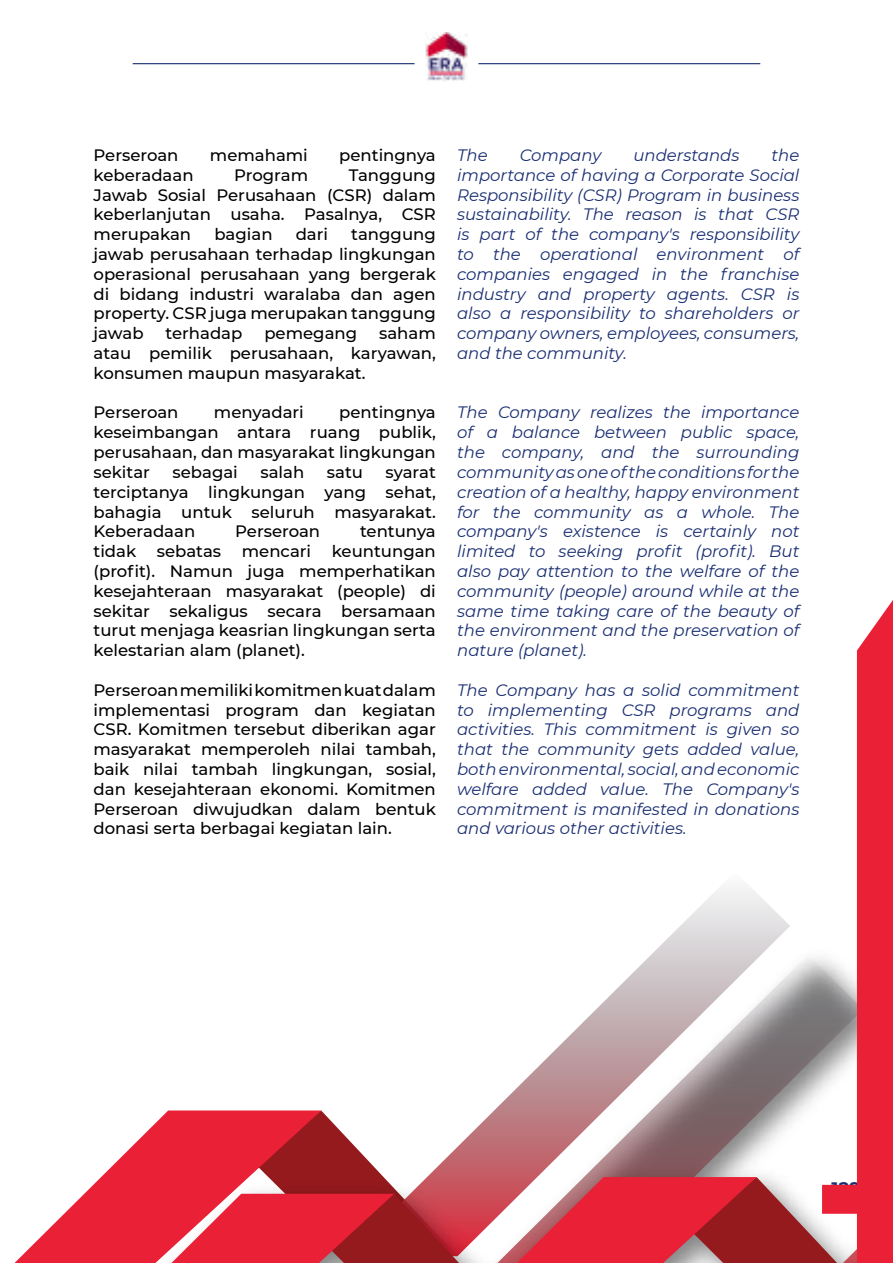
<style>
.page{position:relative;width:893px;height:1263px;background:#fff}
.page>*{position:absolute;margin:0;border:0;box-sizing:border-box;transform-origin:0 0}
.t1{font:700 18px "Montserrat";color:#192e71}
.t2{font:500 16.5px/19.8px "Montserrat";color:#000;text-align:justify}
.t3{font:italic 16.5px/19.8px "Montserrat";color:#192e71;text-align:justify}
</style>
<div class="page">
<img style="left:426px;top:32px;width:41px;height:50px">
<hr style="left:478px;top:63px;width:282px;height:1px;background:#192e71">
<hr style="left:133px;top:63px;width:282px;height:1px;background:#192e71">
<svg style="left:691px;top:887px;width:89px;height:29px"></svg>
<img style="left:14px;top:1110px;width:157px;height:153px">
<svg style="left:171px;top:1110px;width:191px;height:153px;background:#d83242"></svg>
<img style="left:362px;top:916px;width:481px;height:347px">
<svg style="left:517px;top:1177px;width:320px;height:86px;background:#d14e5a"></svg>
<svg style="left:843px;top:600px;width:50px;height:663px"></svg>
<p class="t2" style="left:94px;top:145px;width:86px">Perseroan</p>
<p class="t2" style="left:210px;top:145px;width:100px">memahami</p>
<p class="t2" style="left:339px;top:145px;width:98px">pentingnya</p>
<p class="t2" style="left:94px;top:164px;width:102px">keberadaan</p>
<p class="t2" style="left:234px;top:164px;width:75px">Program</p>
<p class="t2" style="left:94px;top:164px;width:344px;text-indent:255px">Tanggung Jawab Sosial Perusahaan (CSR) dalam keberlanjutan usaha. Pasalnya, CSR merupakan</p>
<p class="t2" style="left:214px;top:224px;width:60px">bagian</p>
<p class="t2" style="left:296px;top:224px;width:34px">dari</p>
<p class="t2" style="left:94px;top:224px;width:344px;text-indent:258px">tanggung jawab perusahaan terhadap lingkungan operasional perusahaan yang bergerak di bidang industri waralaba dan agen property. CSR juga merupakan tanggung jawab</p>
<p class="t2" style="left:94px;top:323px;width:344px;text-indent:286px">saham atau pemilik perusahaan, karyawan, konsumen maupun masyarakat.</p>
<p class="t2" style="left:94px;top:402px;width:86px">Perseroan</p>
<p class="t2" style="left:214px;top:402px;width:91px">menyadari</p>
<p class="t2" style="left:166px;top:323px;width:78px">terhadap</p>
<p class="t2" style="left:264px;top:323px;width:94px">pemegang</p>
<p class="t2" style="left:94px;top:402px;width:344px;text-indent:246px">pentingnya keseimbangan antara ruang publik, perusahaan, dan masyarakat lingkungan sekitar</p>
<p class="t2" style="left:173px;top:461px;width:67px">sebagai</p>
<p class="t2" style="left:260px;top:461px;width:45px">salah</p>
<p class="t2" style="left:327px;top:461px;width:38px">satu</p>
<p class="t2" style="left:94px;top:461px;width:344px;text-indent:292px">syarat terciptanya lingkungan yang sehat, bahagia untuk seluruh masyarakat.<br>Keberadaan</p>
<p class="t2" style="left:235px;top:521px;width:86px">Perseroan</p>
<p class="t2" style="left:94px;top:521px;width:344px;text-indent:267px">tentunya tidak sebatas mencari keuntungan (profit). Namun juga memperhatikan kesejahteraan masyarakat (people) di sekitar sekaligus secara bersamaan turut menjaga keasrian lingkungan serta kelestarian alam (planet).</p>
<p class="t2" style="left:94px;top:679px;width:344px">Perseroan memiliki komitmen kuat dalam implementasi program dan kegiatan CSR. Komitmen tersebut diberikan agar masyarakat memperoleh nilai tambah, baik nilai tambah lingkungan, sosial, dan kesejahteraan ekonomi. Komitmen Perseroan diwujudkan dalam bentuk donasi serta berbagai kegiatan lain.</p>
<p class="t3" style="left:457px;top:145px;width:344px;text-indent:314px">the importance of having a Corporate Social Responsibility (CSR) Program in business sustainability. The reason is that CSR is part of the company's responsibility to the operational environment of companies engaged in the franchise industry and property agents. CSR is also a responsibility to shareholders or company owners, employees, consumers, and the community.</p>
<p class="t3" style="left:457px;top:145px;width:32px">The</p>
<p class="t3" style="left:520px;top:145px;width:83px">Company</p>
<p class="t3" style="left:633px;top:145px;width:108px">understands</p>
<p class="t3" style="left:457px;top:402px;width:344px">The Company realizes the importance of a balance between public space, the company, and the surrounding community as one of the conditions for the creation of a healthy, happy environment for the community as a whole. The company's existence is certainly not limited to seeking profit (profit). But also pay attention to the welfare of the community (people) around while at the same time taking care of the beauty of the environment and the preservation of nature (planet).</p>
<p class="t3" style="left:457px;top:679px;width:344px">The Company has a solid commitment to implementing CSR programs and activities. This commitment is given so that the community gets added value, both environmental, social, and economic welfare added value. The Company's commitment is manifested in donations and various other activities.</p>
<p class="t1" style="left:832px;top:1176px;width:31px">129</p>
</div>
